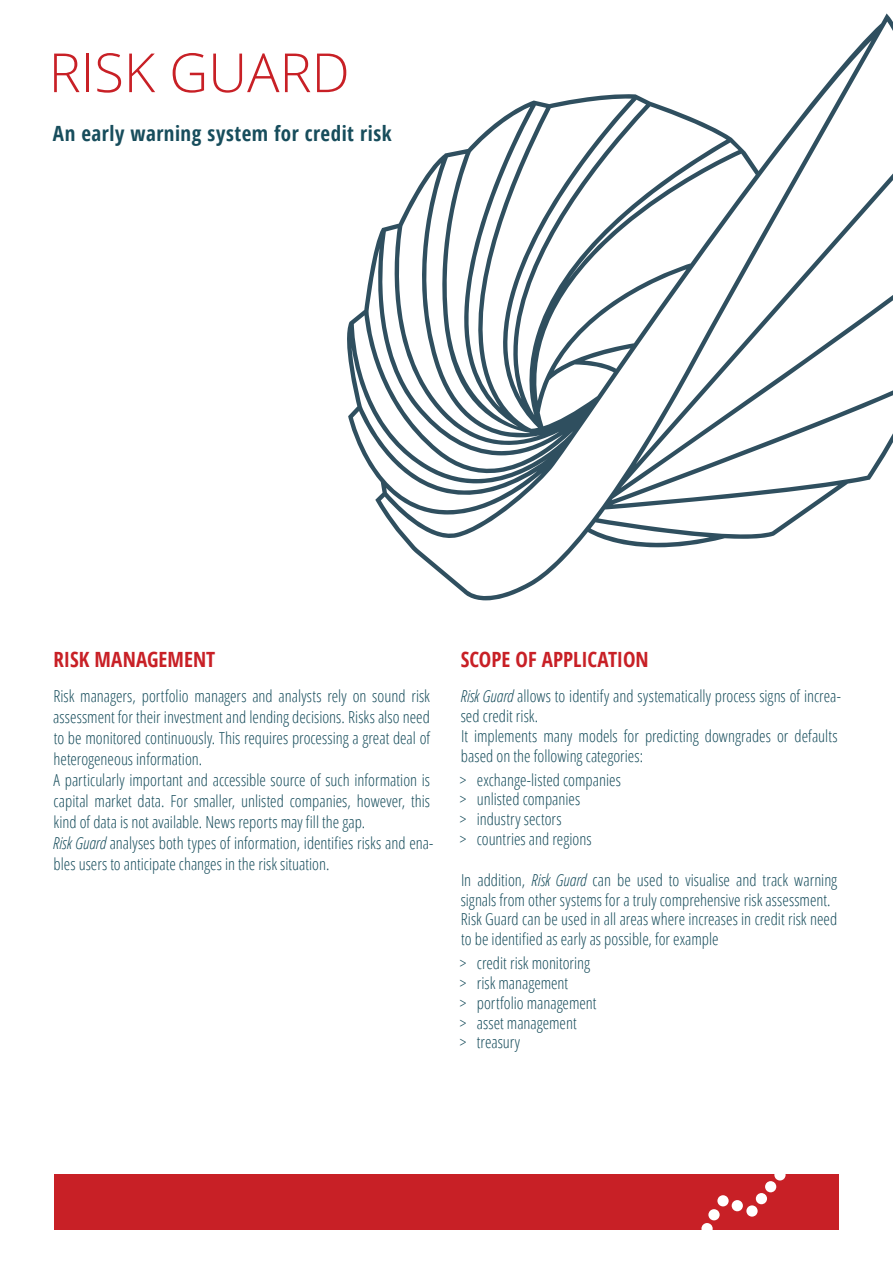
<style>
.page{position:relative;width:893px;height:1263px;background:#fff}
.page>*{position:absolute;margin:0;border:0;box-sizing:border-box;transform-origin:0 0}
.t1{font:300 54px "Open Sans";color:#c82026}
.t2{font:700 condensed 21px "Open Sans";letter-spacing:.025em;color:#174d5c}
.t3{font:700 condensed 21px "Open Sans";color:#c82026}
.t4{font:300 condensed 16.5px/19.8px "Open Sans";color:#174d5c}
.s1{font-style:italic}
</style>
<div class="page">
<svg style="left:347px;top:13px;width:546px;height:587px"></svg>
<div style="left:54px;top:1174px;width:785px;height:56px;background:#c82026"></div>
<svg style="left:701px;top:1223px;width:12px;height:7px"></svg>
<div style="left:708px;top:1209px;width:12px;height:11px;background:#fff;border-radius:50%"></div>
<div style="left:717px;top:1195px;width:12px;height:11px;background:#fff;border-radius:50%"></div>
<div style="left:732px;top:1200px;width:11px;height:11px;background:#fff;border-radius:50%"></div>
<div style="left:746px;top:1205px;width:12px;height:11px;background:#fff;border-radius:50%"></div>
<div style="left:756px;top:1193px;width:11px;height:11px;background:#fff;border-radius:50%"></div>
<div style="left:765px;top:1181px;width:11px;height:11px;background:#fff;border-radius:50%"></div>
<svg style="left:774px;top:1174px;width:12px;height:6px"></svg>
<h1 class="t1" style="left:49px;top:36px;width:302px">RISK GUARD</h1>
<p class="t2" style="left:53px;top:119px;width:340px">An early warning system for credit risk</p>
<p class="t3" style="left:53px;top:644px;width:163px">Risk management</p>
<p class="t4" style="left:53px;top:685px;width:382px;line-height:21px">Risk managers, portfolio managers and analysts rely on sound risk assessment for their investment and lending decisions. Risks also need to be monitored continuously. This requires processing a great deal of heterogeneous information.<br>A particularly important and accessible source of such information is capital market data. For smaller, unlisted companies, however, this kind of data is not available. News reports may fill the gap.<br><span class="s1">Risk Guard</span> analyses both types of information, identifies risks and ena&shy;bles users to anticipate changes in the risk situation.</p>
<p class="t3" style="left:461px;top:644px;width:189px">Scope of application</p>
<p class="t4" style="left:460px;top:686px;width:382px"><span class="s1">Risk Guard</span> allows to identify and systematically process signs of increa&shy;sed credit risk.<br>It implements many models for predicting downgrades or defaults based on the following categories:</p>
<p class="t4" style="left:460px;top:769px;width:162px">&gt; exchange-listed companies &gt; unlisted companies<br>&gt; industry sectors<br>&gt; countries and regions</p>
<p class="t4" style="left:461px;top:869px;width:378px">In addition, <span class="s1">Risk Guard</span> can be used to visualise and track warning signals from other systems for a truly comprehensive risk assessment.<br>Risk Guard can be used in all areas where increases in credit risk need to be identified as early as possible, for example</p>
<p class="t4" style="left:460px;top:953px;width:138px">&gt; credit risk monitoring &gt; risk management<br>&gt; portfolio management &gt; asset management<br>&gt; treasury</p>
</div>
